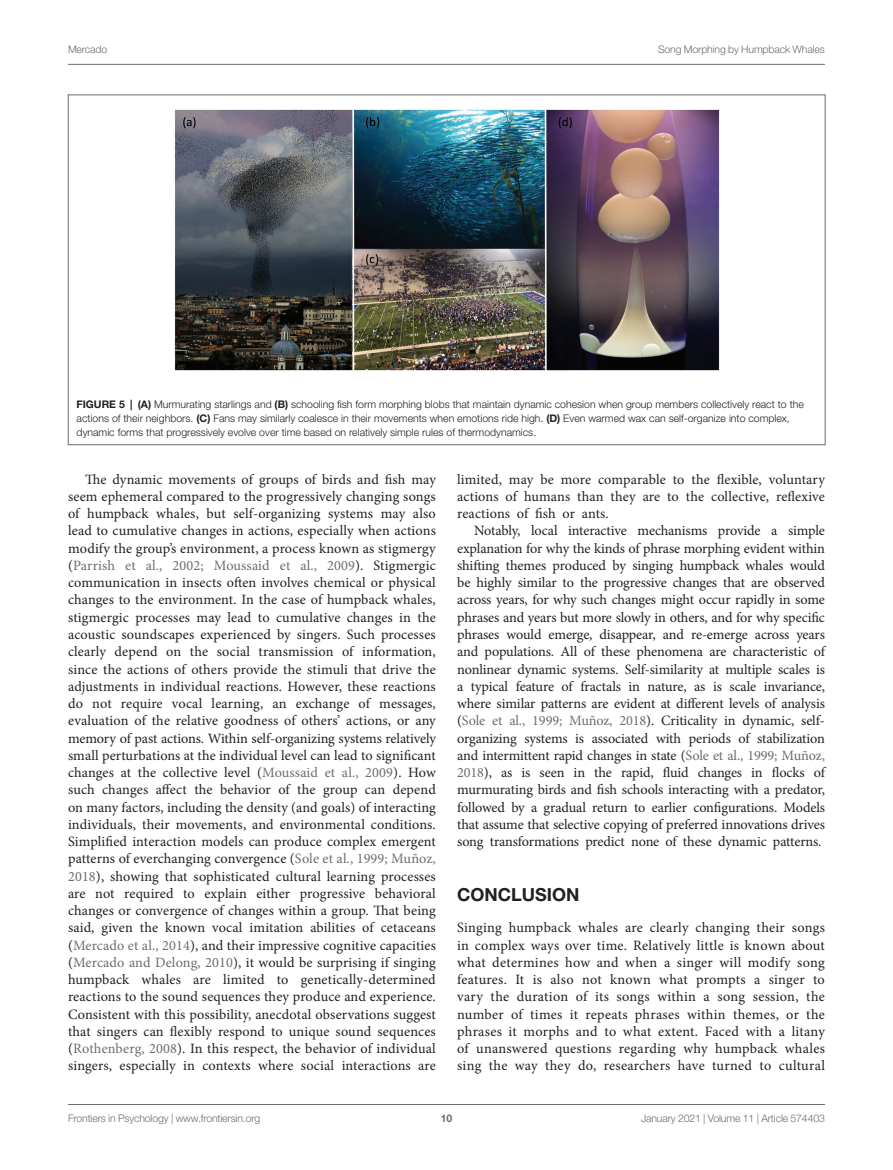
<style>
.page{position:relative;width:893px;height:1170px;background:#fff}
.page>*{position:absolute;margin:0;border:0;box-sizing:border-box;transform-origin:0 0}
.HEAD_1{font:700 18px "Helvetica Neue LT Std";color:#231f20}
.TEXT{font:14.25px/17.2px "Minion Pro";color:#231f20;text-align:justify}
.TEXT_FLUSH{font:14.25px/17.2px "Minion Pro";letter-spacing:.02em;color:#231f20;text-align:justify}
.FIG_LEG{font:300 10.5px/14.2px "Helvetica Neue LT Std";color:#231f20}
.t1{font:300 10.5px "Helvetica Neue LT Std";letter-spacing:-.015em;color:#6c6d70}
.t2{font:700 10.5px "Helvetica Neue LT Std";color:#6c6d70}
.s1{font-weight:700}
.s2{color:#6c6d70}
</style>
<div class="page">
<hr style="left:68px;top:64px;width:757px;height:1px;background:#6c6d70">
<hr style="left:68px;top:1104px;width:757px;height:1px;background:#6c6d70">
<img style="left:174px;top:109px;width:546px;height:262px">
<p class="t1" style="left:68px;top:42px;width:41px">Mercado</p>
<p class="t1" style="left:658px;top:42px;width:168px">Song Morphing by Humpback Whales</p>
<p class="FIG_LEG" style="left:77px;top:396px;width:729px"><span class="s1">FIGURE 5 | (A)</span> Murmurating starlings and <span class="s1">(B)</span> schooling fish form morphing blobs that maintain dynamic cohesion when group members collectively react to the actions of their neighbors. <span class="s1">(C)</span> Fans may similarly coalesce in their movements when emotions ride high. <span class="s1">(D)</span> Even warmed wax can self-organize into complex, dynamic forms that progressively evolve over time based on relatively simple rules of thermodynamics.</p>
<p class="TEXT" style="left:68px;top:470px;width:369px;text-indent:17px">The dynamic movements of groups of birds and fish may seem ephemeral compared to the progressively changing songs of humpback whales, but self-organizing systems may also lead to cumulative changes in actions, especially when actions modify the group’s environment, a process known as stigmergy (<span class="s2">Parrish et al., 2002; Moussaid et al., 2009</span>). Stigmergic communication in insects often involves chemical or physical changes to the environment. In the case of humpback whales, stigmergic processes may lead to cumulative changes in the acoustic soundscapes experienced by singers. Such processes clearly depend on the social transmission of information, since the actions of others provide the stimuli that drive the adjustments in individual reactions. However, these reactions do not require vocal learning, an exchange of messages, evaluation of the relative goodness of others’ actions, or any memory of past actions. Within self-organizing systems relatively small perturbations at the individual level can lead to significant changes at the collective level (<span class="s2">Moussaid et al., 2009</span>). How such changes affect the behavior of the group can depend on many factors, including the density (and goals) of interacting individuals, their movements, and environmental conditions.<br>Simplified interaction models can produce complex emergent patterns of everchanging convergence (<span class="s2">Sole et al., 1999; Muñoz, 2018</span>), showing that sophisticated cultural learning processes are not required to explain either progressive behavioral changes or convergence of changes within a group. That being said, given the known vocal imitation abilities of cetaceans (<span class="s2">Mercado et al., 2014</span>), and their impressive cognitive capacities (<span class="s2">Mercado and Delong, 2010</span>), it would be surprising if singing humpback whales are limited to genetically-determined reactions to the sound sequences they produce and experience.<br>Consistent with this possibility, anecdotal observations suggest that singers can flexibly respond to unique sound sequences (<span class="s2">Rothenberg, 2008</span>). In this respect, the behavior of individual singers, especially in contexts where social interactions are</p>
<p class="TEXT" style="left:457px;top:470px;width:369px">limited, may be more comparable to the flexible, voluntary actions of humans than they are to the collective, reflexive reactions of fish or ants.</p>
<p class="TEXT" style="left:457px;top:522px;width:369px;text-indent:17px">Notably, local interactive mechanisms provide a simple explanation for why the kinds of phrase morphing evident within shifting themes produced by singing humpback whales would be highly similar to the progressive changes that are observed across years, for why such changes might occur rapidly in some phrases and years but more slowly in others, and for why specific phrases would emerge, disappear, and re-emerge across years and populations. All of these phenomena are characteristic of nonlinear dynamic systems. Self-similarity at multiple scales is a typical feature of fractals in nature, as is scale invariance, where similar patterns are evident at different levels of analysis (<span class="s2">Sole et al., 1999; Muñoz, 2018</span>). Criticality in dynamic, self&shy;organizing systems is associated with periods of stabilization and intermittent rapid changes in state (<span class="s2">Sole et al., 1999; Muñoz, 2018</span>), as is seen in the rapid, fluid changes in flocks of murmurating birds and fish schools interacting with a predator, followed by a gradual return to earlier configurations. Models that assume that selective copying of preferred innovations drives song transformations predict none of these dynamic patterns.</p>
<p class="HEAD_1" style="left:457px;top:883px;width:124px">CONCLUSION</p>
<p class="TEXT_FLUSH" style="left:457px;top:919px;width:369px">Singing humpback whales are clearly changing their songs in complex ways over time. Relatively little is known about what determines how and when a singer will modify song features. It is also not known what prompts a singer to vary the duration of its songs within a song session, the number of times it repeats phrases within themes, or the phrases it morphs and to what extent. Faced with a litany of unanswered questions regarding why humpback whales sing the way they do, researchers have turned to cultural</p>
<p class="t1" style="left:68px;top:1111px;width:194px">Frontiers in Psychology | www.frontiersin.org</p>
<p class="t2" style="left:441px;top:1111px;width:13px">10</p>
<p class="t1" style="left:641px;top:1111px;width:185px">January 2021 | Volume 11 | Article 574403</p>
</div>
